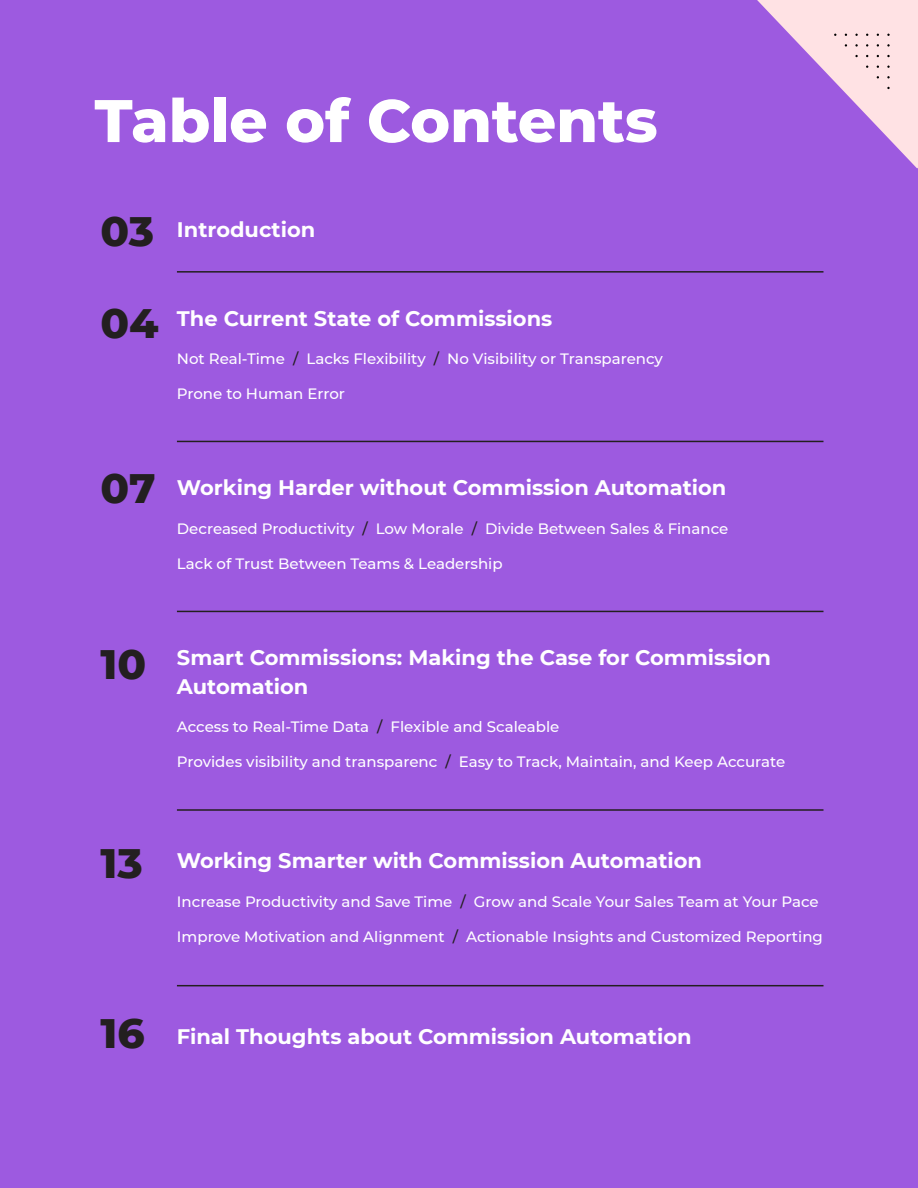
<style>
.page{position:relative;width:918px;height:1188px;background:#9d5ae0}
.page>*{position:absolute;margin:0;border:0;box-sizing:border-box;transform-origin:0 0}
.t1{font:800 60px "Montserrat";color:#fff}
.t2{font:800 42px "Montserrat";color:#231f20}
.t3{font:700 21px/28.5px "Montserrat";color:#fff}
.t4{font:500 15px "Montserrat";color:#fff}
.s1{color:#231f20}
</style>
<div class="page">
<hr style="left:177px;top:271px;width:647px;height:2px;background:#231f20">
<hr style="left:177px;top:441px;width:647px;height:1px;background:#231f20">
<hr style="left:177px;top:611px;width:647px;height:1px;background:#231f20">
<hr style="left:177px;top:809px;width:647px;height:2px;background:#231f20">
<hr style="left:177px;top:985px;width:647px;height:1px;background:#231f20">
<svg style="left:753px;top:0;width:165px;height:169px;background:#cb9ae1"></svg>
<p class="t1" style="left:94px;top:77px;width:565px">Table of Contents</p>
<p class="t2" style="left:100px;top:201px;width:55px">03</p>
<p class="t3" style="left:177px;top:214px;width:140px">Introduction</p>
<p class="t2" style="left:100px;top:293px;width:60px">04</p>
<p class="t3" style="left:177px;top:303px;width:377px">The Current State of Commissions</p>
<p class="t4" style="left:177px;top:348px;width:488px">Not Real-Time <span class="s1">/</span> Lacks Flexibility <span class="s1">/</span> No Visibility or Transparency</p>
<p class="t4" style="left:177px;top:383px;width:170px">Prone to Human Error</p>
<p class="t2" style="left:100px;top:458px;width:57px">07</p>
<p class="t3" style="left:177px;top:473px;width:551px">Working Harder without Commission Automation</p>
<p class="t4" style="left:177px;top:518px;width:553px">Decreased Productivity <span class="s1">/</span> Low Morale <span class="s1">/</span> Divide Between Sales &amp; Finance</p>
<p class="t4" style="left:177px;top:553px;width:327px">Lack of Trust Between Teams &amp; Leadership</p>
<p class="t2" style="left:100px;top:634px;width:47px">10</p>
<p class="t3" style="left:177px;top:642px;width:596px">Smart Commissions: Making the Case for Commission<br>Automation</p>
<p class="t4" style="left:177px;top:716px;width:384px">Access to Real-Time Data <span class="s1">/</span> Flexible and Scaleable</p>
<p class="t4" style="left:177px;top:751px;width:610px">Provides visibility and transparenc <span class="s1">/</span> Easy to Track, Maintain, and Keep Accurate</p>
<p class="t2" style="left:100px;top:832px;width:44px">13</p>
<p class="t3" style="left:177px;top:845px;width:527px">Working Smarter with Commission Automation</p>
<p class="t4" style="left:177px;top:892px;width:643px">Increase Productivity and Save Time <span class="s1">/</span> Grow and Scale Your Sales Team at Your Pace</p>
<p class="t4" style="left:177px;top:926px;width:648px">Improve Motivation and Alignment <span class="s1">/</span> Actionable Insights and Customized Reporting</p>
<p class="t2" style="left:100px;top:1003px;width:46px">16</p>
<p class="t3" style="left:177px;top:1021px;width:516px">Final Thoughts about Commission Automation</p>
</div>
